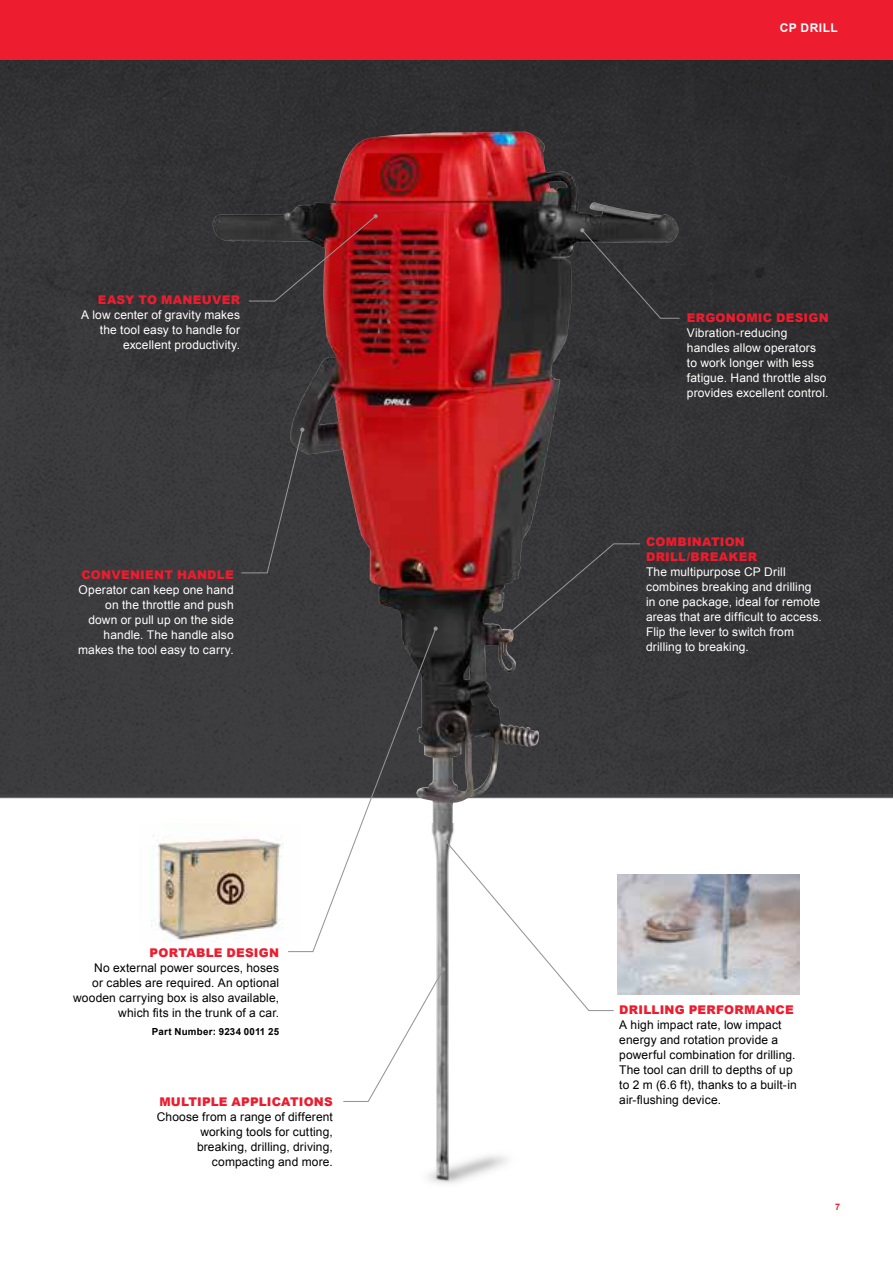
<style>
.page{position:relative;width:893px;height:1263px;background:#fff}
.page>*{position:absolute;margin:0;border:0;box-sizing:border-box;transform-origin:0 0}
.t1{font:12px/15px "Arial";letter-spacing:.01em;color:#fff;text-align:right}
.t2{font:12px/15px "Arial";letter-spacing:.01em;color:#000;text-align:right}
.t3{font:900 12px/15px "Arial";letter-spacing:.02em;color:#ed1c2e}
.t4{font:700 12px "Arial";letter-spacing:.035em;color:#fff}
.t5{font:700 9.75px "Arial";letter-spacing:.025em;color:#000}
.t6{font:700 9px "Arial";color:#ed1c2e}
</style>
<div class="page">
<img style="left:0;top:59px;width:893px;height:735px">
<img style="left:213px;top:132px;width:309px;height:1047px">
<svg style="left:248px;top:214px;width:130px;height:88px"></svg>
<div style="left:240px;top:428px;width:64px;height:146px;background:#3b3a3c"></div>
<svg style="left:505px;top:543px;width:136px;height:94px"></svg>
<svg style="left:287px;top:627px;width:150px;height:326px"></svg>
<svg style="left:434px;top:626px;width:4px;height:5px"></svg>
<svg style="left:342px;top:840px;width:272px;height:262px"></svg>
<svg style="left:580px;top:228px;width:100px;height:91px"></svg>
<img style="left:618px;top:874px;width:181px;height:121px">
<img style="left:151px;top:823px;width:148px;height:122px">
<img style="left:160px;top:839px;width:119px;height:99px">
<div style="left:0;top:0;width:893px;height:59px;background:#ed1c2e"></div>
<p class="t3" style="left:98px;top:291px;width:144px">EASY TO MANEUVER</p>
<p class="t1" style="left:81px;top:307px;width:160px">A low center of gravity makes the tool easy to handle for excellent productivity.</p>
<p class="t3" style="left:81px;top:567px;width:154px">CONVENIENT HANDLE</p>
<p class="t1" style="left:78px;top:582px;width:157px">Operator can keep one hand on the throttle and push down or pull up on the side handle. The handle also makes the tool easy to carry.</p>
<p class="t3" style="left:150px;top:945px;width:131px">PORTABLE DESIGN</p>
<p class="t2" style="left:73px;top:960px;width:207px">No external power sources, hoses<br>or cables are required. An optional wooden carrying box is also available, which fits in the trunk of a car.</p>
<p class="t5" style="left:152px;top:1025px;width:129px">Part Number: 9234 0011 25</p>
<p class="t3" style="left:159px;top:1093px;width:175px">MULTIPLE APPLICATIONS</p>
<p class="t2" style="left:157px;top:1109px;width:178px">Choose from a range of different working tools for cutting, breaking, drilling, driving, compacting and more.</p>
<p class="t4" style="left:780px;top:20px;width:59px">CP DRILL</p>
<p class="t3" style="left:687px;top:310px;width:143px">ERGONOMIC DESIGN</p>
<p class="t1" style="left:687px;top:326px;width:143px;text-align:left">Vibration-reducing handles allow operators to work longer with less fatigue. Hand throttle also provides excellent control.</p>
<p class="t3" style="left:646px;top:534px;width:113px">COMBINATION<br>DRILL/BREAKER</p>
<p class="t1" style="left:646px;top:565px;width:177px;text-align:left">The multipurpose CP Drill combines breaking and drilling in one package, ideal for remote areas that are difficult to access.<br>Flip the lever to switch from drilling to breaking.</p>
<p class="t3" style="left:619px;top:1002px;width:176px">DRILLING PERFORMANCE</p>
<p class="t2" style="left:619px;top:1017px;width:179px;text-align:left">A high impact rate, low impact energy and rotation provide a powerful combination for drilling.<br>The tool can drill to depths of up to 2 m (6.6 ft), thanks to a built-in air-flushing device.</p>
<p class="t6" style="left:835px;top:1201px;width:7px">7</p>
</div>
